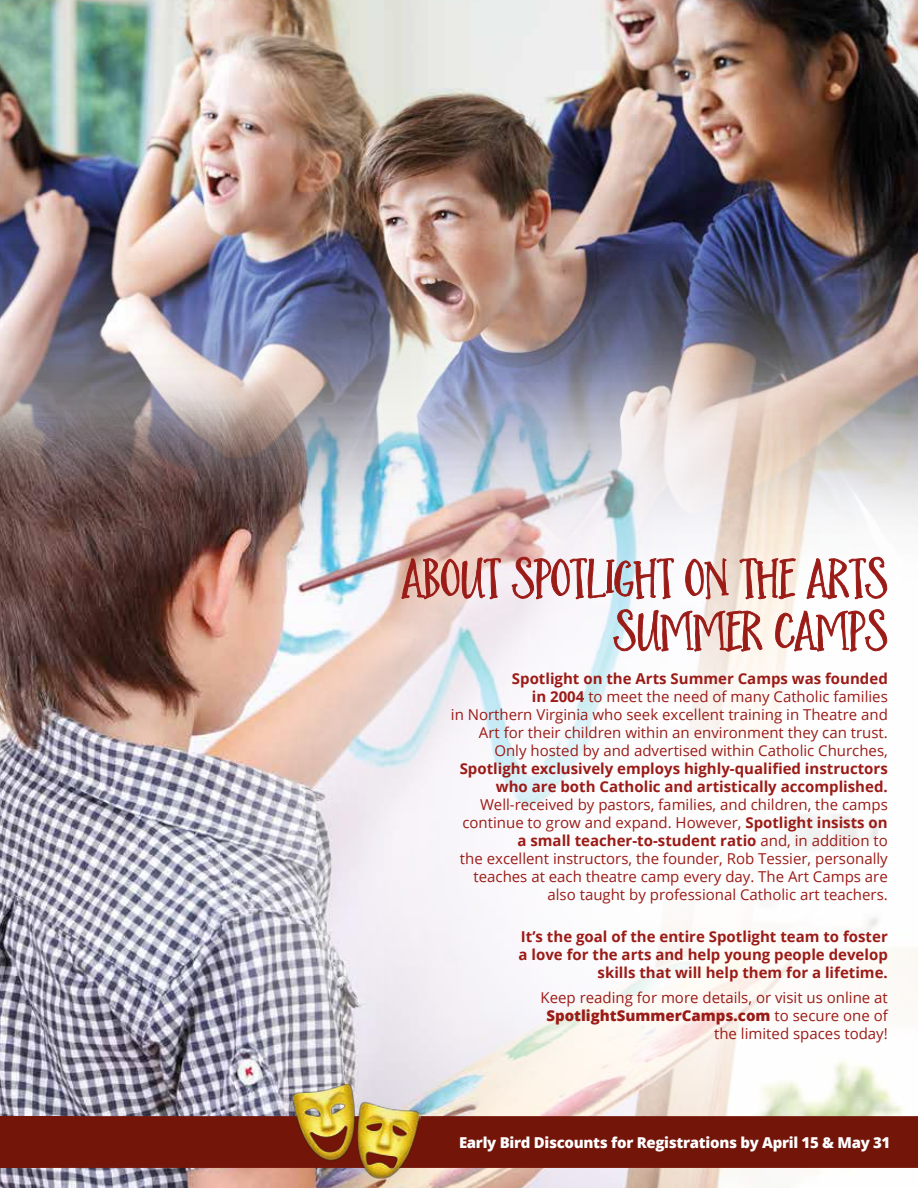
<style>
.page{position:relative;width:918px;height:1188px;background:#fff}
.page>*{position:absolute;margin:0;border:0;box-sizing:border-box;transform-origin:0 0}
.t1{font:58.65px/52.3px "Shopaholics";color:#9b1b17;text-align:right}
.t2{font:15px/18px "Open Sans";color:#9b1b17;text-align:right}
.t3{font:700 15px/18px "Open Sans";color:#9b1b17;text-align:right}
.t4{font:800 15px "Open Sans";letter-spacing:-.02em;color:#fff}
.s1{font-weight:700}
.s2{font-weight:800}
</style>
<div class="page">
<img style="left:0;top:602px;width:204px;height:586px">
<img style="left:0;top:0;width:918px;height:602px">
<img style="left:204px;top:348px;width:714px;height:840px">
<svg style="left:401px;top:545px;width:100px;height:55px;background:#d9aba3"></svg>
<svg style="left:511px;top:491px;width:377px;height:181px"></svg>
<div style="left:0;top:1116px;width:918px;height:52px;background:#74150a"></div>
<img style="left:292px;top:1085px;width:128px;height:94px">
<h1 class="t1" style="left:402px;top:550px;width:488px">ABOUT SPOTLIGHT ON THE ARTS<br>SUMMER CAMPS</h1>
<p class="t2" style="left:451px;top:669px;width:439px"><span class="s1">Spotlight on the Arts Summer Camps was founded<br>in 2004</span> to meet the need of many Catholic families<br>in Northern Virginia who seek excellent training in Theatre and Art for their children within an environment they can trust.<br>Only hosted by and advertised within Catholic Churches,</p>
<p class="t3" style="left:460px;top:759px;width:430px">Spotlight exclusively employs highly-qualified instructors who are both Catholic and artistically accomplished.</p>
<p class="t2" style="left:460px;top:795px;width:429px">Well-received by pastors, families, and children, the camps continue to grow and expand. However, <span class="s1">Spotlight insists on a small teacher-to-student ratio</span> and, in addition to<br>the excellent instructors, the founder, Rob Tessier, personally teaches at each theatre camp every day. The Art Camps are also taught by professional Catholic art teachers.</p>
<p class="t3" style="left:519px;top:927px;width:371px">It’s the goal of the entire Spotlight team to foster a love for the arts and help young people develop skills that will help them for a lifetime.</p>
<p class="t2" style="left:541px;top:988px;width:349px">Keep reading for more details, or visit us online at<br><span class="s2">SpotlightSummerCamps.com</span> to secure one of the limited spaces today!</p>
<p class="t4" style="left:459px;top:1131px;width:433px">Early Bird Discounts for Registrations by April 15 &amp; May 31</p>
</div>
